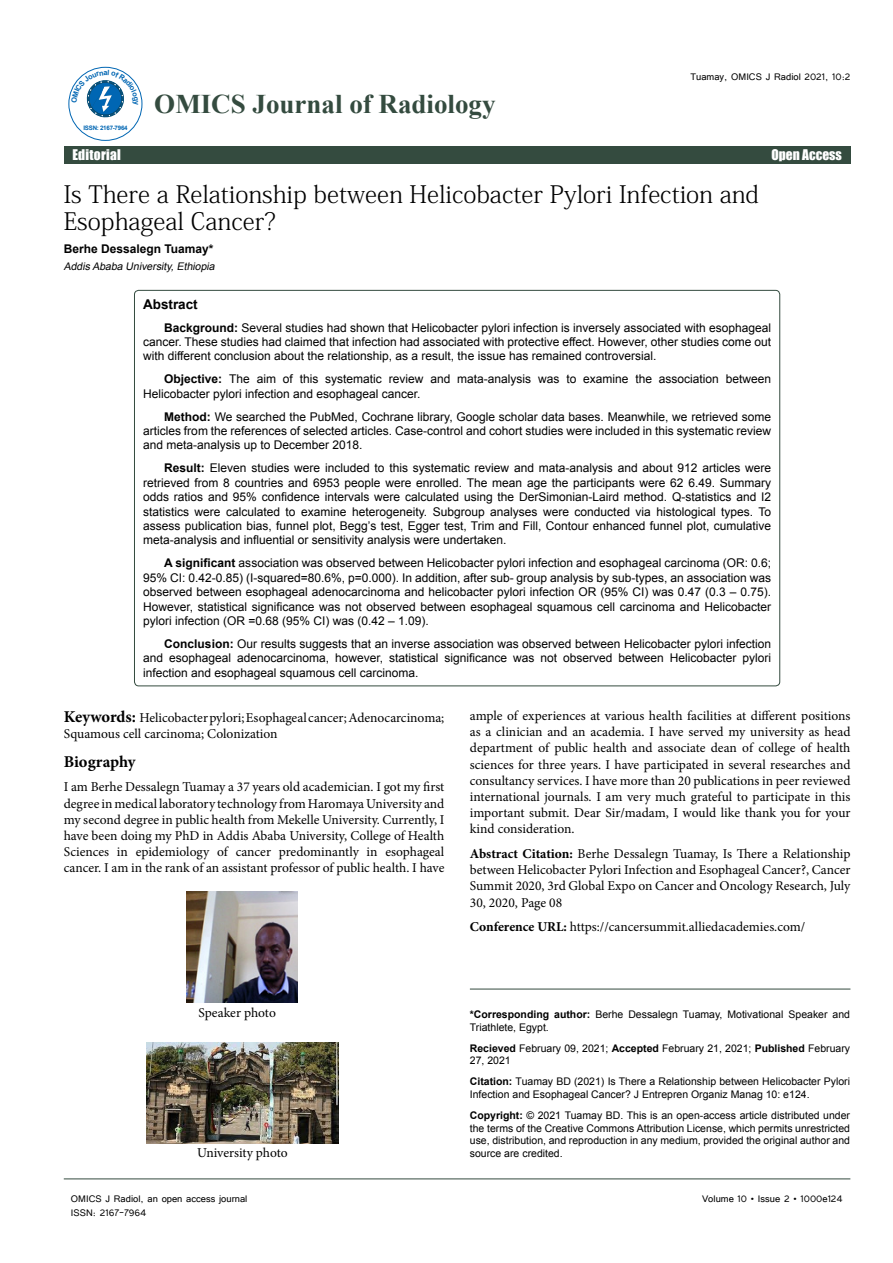
<style>
.page{position:relative;width:893px;height:1263px;background:#fff}
.page>*{position:absolute;margin:0;border:0;box-sizing:border-box;transform-origin:0 0}
.t1{font:700 27px "Times New Roman";color:#344b3f}
.t2{font:24px/27px "Adobe Fangsong Std";color:#000}
.t3{font:16.5px "Impact";letter-spacing:.04em;color:#fff}
.t4{font:700 16.5px "Minion Pro";color:#000}
.t5{font:13.5px/16.2px "Minion Pro";color:#000;text-align:justify}
.t6{font:13.5px "Impact";letter-spacing:.01em;color:#fff}
.t7{font:700 13.5px "Arial";color:#000}
.t8{font:12px/14.4px "Arial";color:#000;text-align:justify}
.t9{font:12px "Tunga";color:#000}
.t10{font:700 12px "Arial";color:#000}
.t11{font:10.5px/12.6px "Arial";color:#000}
.t12{font:italic 10.5px "Arial";color:#000}
.t13{font:700 6.15px "Arial";letter-spacing:-.04em;color:#0066b3}
.s1{font-weight:700}
.s2{font-weight:700;font-size:16.5px}
</style>
<div class="page">
<div style="left:64px;top:147px;width:786px;height:17px;background:#344b3f"></div>
<div style="left:69px;top:67px;width:73px;height:74px;border:1px solid #0066b3;border-radius:50%"></div>
<hr style="left:64px;top:1179px;width:786px;height:1px;background:#344b3f">
<hr style="left:470px;top:989px;width:380px;height:1px;background:#344b3f">
<img style="left:187px;top:891px;width:111px;height:111px">
<img style="left:146px;top:1043px;width:193px;height:101px">
<svg style="left:71px;top:70px;width:67px;height:49px"></svg>
<p class="t13" style="left:83px;top:124px;width:46px">ISSN: 2167-7964</p>
<h1 class="t1" style="left:154px;top:85px;width:343px">OMICS Journal of Radiology</h1>
<p class="t9" style="left:690px;top:69px;width:161px">Tuamay, OMICS J Radiol 2021, 10:2</p>
<p class="t6" style="left:72px;top:144px;width:50px">Editorial</p>
<h3 class="t3" style="left:753px;top:140px;width:94px">Open Access</h3>
<p class="t6" style="left:771px;top:144px;width:72px">Open Access</p>
<h2 class="t2" style="left:64px;top:181px;width:697px">Is There a Relationship between Helicobacter Pylori Infection and<br>Esophageal Cancer?</h2>
<p class="t10" style="left:64px;top:241px;width:151px">Berhe Dessalegn Tuamay*</p>
<p class="t12" style="left:64px;top:259px;width:155px">Addis Ababa University,Ethiopia</p>
<p class="t7" style="left:143px;top:295px;width:56px">Abstract</p>
<p class="t8" style="left:143px;top:320px;width:630px;text-indent:21px"><span class="s1">Background:</span> Several studies had shown that Helicobacter pylori infection is inversely associated with esophageal cancer. These studies had claimed that infection had associated with protective effect. However, other studies come out with different conclusion about the relationship, as a result, the issue has remained controversial.</p>
<p class="t8" style="left:143px;top:372px;width:630px;text-indent:21px"><span class="s1">Objective:</span> The aim of this systematic review and mata-analysis was to examine the association between<br>Helicobacter pylori infection and esophageal cancer.</p>
<p class="t8" style="left:143px;top:409px;width:630px;text-indent:21px"><span class="s1">Method:</span> We searched the PubMed, Cochrane library, Google scholar data bases. Meanwhile, we retrieved some articles from the references of selected articles. Case-control and cohort studies were included in this systematic review and meta-analysis up to December 2018.</p>
<p class="t8" style="left:143px;top:461px;width:630px;text-indent:21px"><span class="s1">Result:</span> Eleven studies were included to this systematic review and mata-analysis and about 912 articles were retrieved from 8 countries and 6953 people were enrolled. The mean age the participants were 62 6.49. Summary odds ratios and 95% confidence intervals were calculated using the DerSimonian-Laird method. Q-statistics and I2 statistics were calculated to examine heterogeneity. Subgroup analyses were conducted via histological types. To assess publication bias, funnel plot, Begg’s test, Egger test, Trim and Fill, Contour enhanced funnel plot, cumulative meta-analysis and influential or sensitivity analysis were undertaken.</p>
<p class="t8" style="left:143px;top:556px;width:630px;text-indent:21px"><span class="s1">A significant</span> association was observed between Helicobacter pylori infection and esophageal carcinoma (OR: 0.6; 95% CI: 0.42-0.85) (I-squared=80.6%, p=0.000). In addition, after sub- group analysis by sub-types, an association was observed between esophageal adenocarcinoma and helicobacter pylori infection OR (95% CI) was 0.47 (0.3 – 0.75).<br>However, statistical significance was not observed between esophageal squamous cell carcinoma and Helicobacter pylori infection (OR =0.68 (95% CI) was (0.42 – 1.09).</p>
<p class="t8" style="left:143px;top:636px;width:630px;text-indent:21px"><span class="s1">Conclusion:</span> Our results suggests that an inverse association was observed between Helicobacter pylori infection and esophageal adenocarcinoma, however, statistical significance was not observed between Helicobacter pylori infection and esophageal squamous cell carcinoma.</p>
<p class="t5" style="left:64px;top:710px;width:382px"><span class="s2">Keywords:</span> Helicobacter pylori; Esophageal cancer; Adenocarcinoma;<br>Squamous cell carcinoma; Colonization</p>
<h3 class="t4" style="left:64px;top:750px;width:73px">Biography</h3>
<p class="t5" style="left:64px;top:779px;width:382px">I am Berhe Dessalegn Tuamay a 37 years old academician. I got my first degree in medical laboratory technology from Haromaya University and my second degree in public health from Mekelle University. Currently, I have been doing my PhD in Addis Ababa University, College of Health Sciences in epidemiology of cancer predominantly in esophageal cancer. I am in the rank of an assistant professor of public health. I have</p>
<p class="t5" style="left:470px;top:707px;width:382px">ample of experiences at various health facilities at different positions as a clinician and an academia. I have served my university as head department of public health and associate dean of college of health sciences for three years. I have participated in several researches and consultancy services. I have more than 20 publications in peer reviewed international journals. I am very much grateful to participate in this important submit. Dear Sir/madam, I would like thank you for your kind consideration.</p>
<p class="t5" style="left:470px;top:846px;width:382px"><span class="s1">Abstract Citation:</span> Berhe Dessalegn Tuamay, Is There a Relationship between Helicobacter Pylori Infection and Esophageal Cancer?, Cancer Summit 2020, 3rd Global Expo on Cancer and Oncology Research, July 30, 2020, Page 08</p>
<p class="t5" style="left:470px;top:919px;width:337px"><span class="s1">Conference URL:</span> https://cancersummit.alliedacademies.com/</p>
<p class="t5" style="left:198px;top:1004px;width:79px">Speaker photo</p>
<p class="t5" style="left:197px;top:1144px;width:92px">University photo</p>
<p class="t11" style="left:470px;top:1008px;width:382px"><span class="s1">*Corresponding author:</span> Berhe Dessalegn Tuamay, Motivational Speaker and<br>Triathlete, Egypt.</p>
<p class="t11" style="left:470px;top:1042px;width:382px"><span class="s1">Recieved</span> February 09, 2021; <span class="s1">Accepted</span> February 21, 2021; <span class="s1">Published</span> February<br>27, 2021</p>
<p class="t11" style="left:470px;top:1075px;width:382px"><span class="s1">Citation:</span> Tuamay BD (2021) Is There a Relationship between Helicobacter Pylori<br>Infection and Esophageal Cancer? J Entrepren Organiz Manag 10: e124.</p>
<p class="t11" style="left:470px;top:1109px;width:382px;text-align:justify"><span class="s1">Copyright:</span> © 2021 Tuamay BD. This is an open-access article distributed under the terms of the Creative Commons Attribution License, which permits unrestricted use, distribution, and reproduction in any medium, provided the original author and source are credited.</p>
<p class="t9" style="left:71px;top:1190px;width:178px">OMICS J Radiol, an open access journal</p>
<p class="t9" style="left:702px;top:1190px;width:142px">Volume 10 • Issue 2 • 1000e124</p>
<p class="t9" style="left:71px;top:1205px;width:77px">ISSN: 2167-7964</p>
</div>
